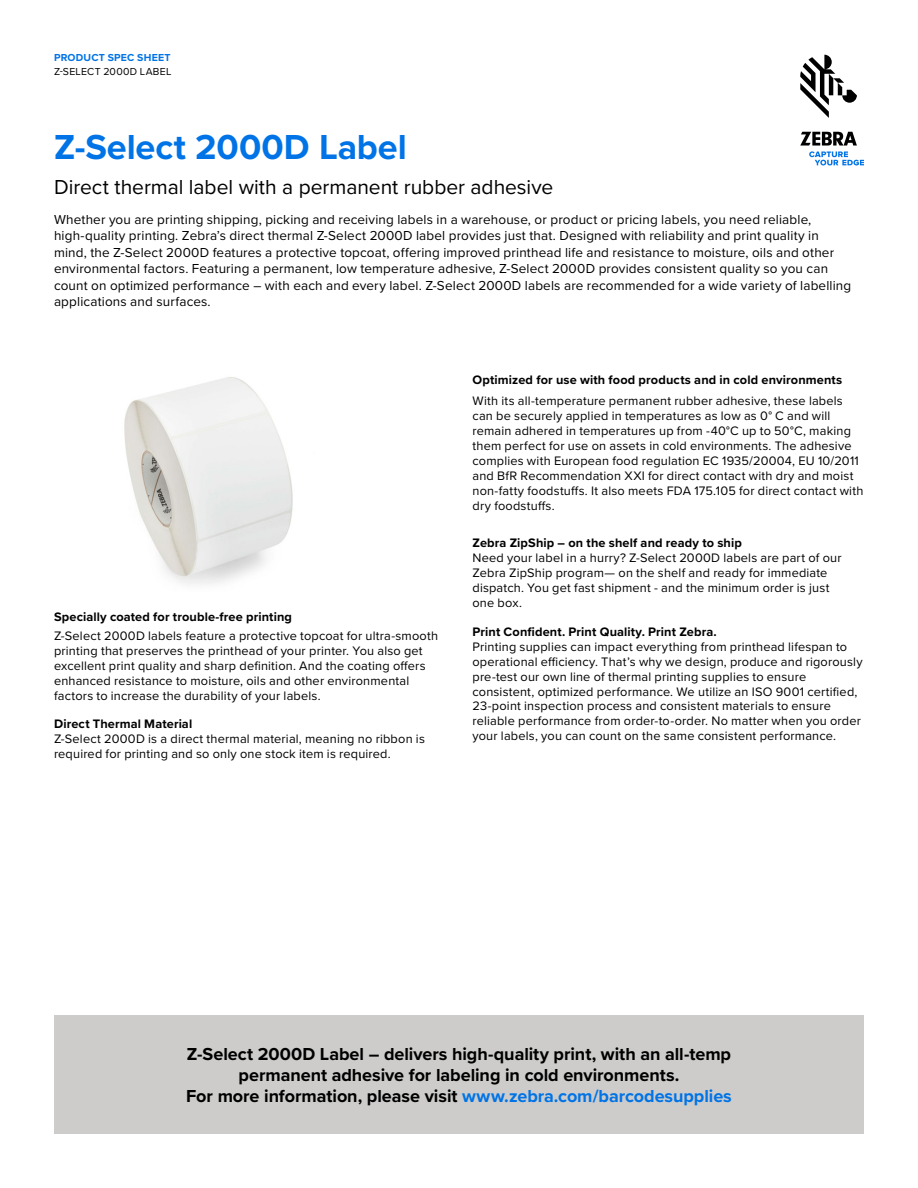
<style>
.page{position:relative;width:918px;height:1188px;background:#fff}
.page>*{position:absolute;margin:0;border:0;box-sizing:border-box;transform-origin:0 0}
.t1{font:700 36px "Proxima Nova";color:#0073e6}
.t2{font:21px "Proxima Nova";color:#000}
.t3{font:700 18px/21px "Proxima Nova";color:#000;text-align:center}
.t4{font:13.5px/16.5px "Proxima Nova";letter-spacing:.01em;color:#000}
.t5{font:12.75px/15px "Proxima Nova";letter-spacing:.015em;color:#000}
.t6{font:700 12.75px "Proxima Nova";letter-spacing:.01em;color:#000}
.t7{font:10.5px "Proxima Nova";letter-spacing:.03em;color:#000}
.t8{font:700 10.5px "Proxima Nova";letter-spacing:.02em;color:#0073e6}
.s1{color:#0073e6}
</style>
<div class="page">
<img style="left:124px;top:377px;width:169px;height:207px">
<div style="left:54px;top:1015px;width:810px;height:119px;background:#cdcccb"></div>
<svg style="left:800px;top:55px;width:57px;height:63px"></svg>
<svg style="left:800px;top:132px;width:64px;height:33px"></svg>
<p class="t8" style="left:54px;top:50px;width:118px">PRODUCT SPEC SHEET</p>
<p class="t7" style="left:54px;top:64px;width:119px">Z-SELECT 2000D LABEL</p>
<h1 class="t1" style="left:54px;top:120px;width:354px">Z-Select 2000D Label</h1>
<h2 class="t2" style="left:54px;top:171px;width:501px">Direct thermal label with a permanent rubber adhesive</h2>
<p class="t4" style="left:54px;top:210px;width:799px">Whether you are printing shipping, picking and receiving labels in a warehouse, or product or pricing labels, you need reliable, high-quality printing. Zebra’s direct thermal Z-Select 2000D label provides just that. Designed with reliability and print quality in mind, the Z-Select 2000D features a protective topcoat, offering improved printhead life and resistance to moisture, oils and other environmental factors. Featuring a permanent, low temperature adhesive, Z-Select 2000D provides consistent quality so you can count on optimized performance – with each and every label. Z-Select 2000D labels are recommended for a wide variety of labelling applications and surfaces.</p>
<p class="t6" style="left:54px;top:607px;width:240px">Specially coated for trouble-free printing</p>
<p class="t5" style="left:54px;top:627px;width:386px">Z-Select 2000D labels feature a protective topcoat for ultra-smooth printing that preserves the printhead of your printer. You also get excellent print quality and sharp definition. And the coating offers enhanced resistance to moisture, oils and other environmental factors to increase the durability of your labels.</p>
<p class="t6" style="left:54px;top:714px;width:140px">Direct Thermal Material</p>
<p class="t5" style="left:54px;top:731px;width:372px">Z-Select 2000D is a direct thermal material, meaning no ribbon is required for printing and so only one stock item is required.</p>
<p class="t6" style="left:473px;top:370px;width:371px">Optimized for use with food products and in cold environments</p>
<p class="t5" style="left:473px;top:393px;width:392px">With its all-temperature permanent rubber adhesive, these labels can be securely applied in temperatures as low as 0° C and will remain adhered in temperatures up from -40°C up to 50°C, making them perfect for use on assets in cold environments. The adhesive complies with European food regulation EC 1935/20004, EU 10/2011 and BfR Recommendation XXI for direct contact with dry and moist non-fatty foodstuffs. It also meets FDA 175.105 for direct contact with dry foodstuffs.</p>
<p class="t6" style="left:473px;top:533px;width:271px">Zebra ZipShip – on the shelf and ready to ship</p>
<p class="t5" style="left:473px;top:550px;width:371px">Need your label in a hurry? Z-Select 2000D labels are part of our Zebra ZipShip program— on the shelf and ready for immediate dispatch. You get fast shipment - and the minimum order is just one box.</p>
<p class="t6" style="left:473px;top:622px;width:246px">Print Confident. Print Quality. Print Zebra.</p>
<p class="t5" style="left:473px;top:638px;width:392px">Printing supplies can impact everything from printhead lifespan to operational efficiency. That’s why we design, produce and rigorously pre-test our own line of thermal printing supplies to ensure consistent, optimized performance. We utilize an ISO 9001 certified, 23-point inspection process and consistent materials to ensure reliable performance from order-to-order. No matter when you order your labels, you can count on the same consistent performance.</p>
<h3 class="t3" style="left:186px;top:1043px;width:547px">Z-Select 2000D Label – delivers high-quality print, with an all-temp permanent adhesive for labeling in cold environments.<br>For more information, please visit <span class="s1">www.zebra.com/barcodesupplies</span></h3>
</div>
